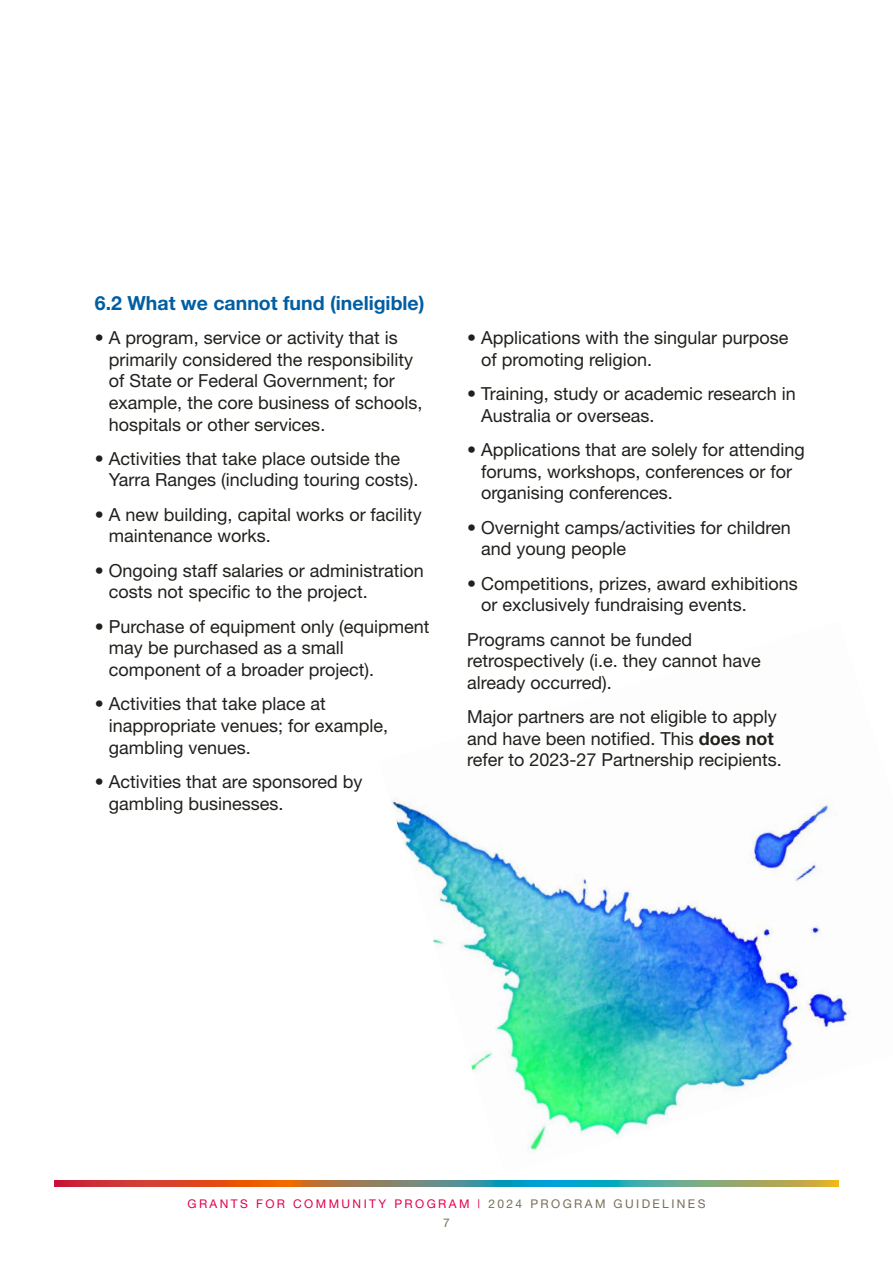
<style>
.page{position:relative;width:893px;height:1263px;background:#fff}
.page>*{position:absolute;margin:0;border:0;box-sizing:border-box;transform-origin:0 0}
.t1{font:700 19.5px "Helvetica Neue";color:#005ea3}
.t2{font:18px/21.6px "Helvetica Neue";color:#21201c}
.t3{font:12px/18.6px "Helvetica Neue";letter-spacing:.2em;color:#e2004f;text-align:center}
.s1{font-weight:700}
.s2{color:#796d58}
</style>
<div class="page">
<svg style="left:54px;top:1180px;width:785px;height:6px;background:#8c7f65"></svg>
<img style="left:391px;top:797px;width:459px;height:355px">
<p class="t1" style="left:95px;top:291px;width:331px">6.2 What we cannot fund (ineligible)</p>
<p class="t2" style="left:109px;top:327px;width:315px;text-indent:-14px">• A program, service or activity that is primarily considered the responsibility of State or Federal Government; for example, the core business of schools, hospitals or other services.</p>
<p class="t2" style="left:109px;top:447px;width:311px;text-indent:-14px">• Activities that take place outside the<br>Yarra Ranges (including touring costs).</p>
<p class="t2" style="left:109px;top:503px;width:314px;text-indent:-14px">• A new building, capital works or facility maintenance works.</p>
<p class="t2" style="left:109px;top:559px;width:316px;text-indent:-14px">• Ongoing staff salaries or administration costs not specific to the project.</p>
<p class="t2" style="left:109px;top:615px;width:322px;text-indent:-14px">• Purchase of equipment only (equipment may be purchased as a small component of a broader project).</p>
<p class="t2" style="left:109px;top:693px;width:281px;text-indent:-14px">• Activities that take place at inappropriate venues; for example, gambling venues.</p>
<p class="t2" style="left:109px;top:770px;width:255px;text-indent:-14px">• Activities that are sponsored by gambling businesses.</p>
<p class="t2" style="left:481px;top:327px;width:309px;text-indent:-14px">• Applications with the singular purpose of promoting religion.</p>
<p class="t2" style="left:481px;top:383px;width:316px;text-indent:-14px">• Training, study or academic research in<br>Australia or overseas.</p>
<p class="t2" style="left:481px;top:439px;width:325px;text-indent:-14px">• Applications that are solely for attending forums, workshops, conferences or for organising conferences.</p>
<p class="t2" style="left:481px;top:516px;width:311px;text-indent:-14px">• Overnight camps/activities for children and young people</p>
<p class="t2" style="left:481px;top:572px;width:318px;text-indent:-14px">• Competitions, prizes, award exhibitions or exclusively fundraising events.</p>
<p class="t2" style="left:467px;top:628px;width:295px">Programs cannot be funded retrospectively (i.e. they cannot have already occurred).</p>
<p class="t2" style="left:467px;top:706px;width:316px">Major partners are not eligible to apply and have been notified. This <span class="s1">does not </span>refer to 2023-27 Partnership recipients.</p>
<p class="t3" style="left:188px;top:1194px;width:519px">GRANTS FOR COMMUNITY PROGRAM | <span class="s2">2024 PROGRAM GUIDELINES<br>7</span></p>
</div>
